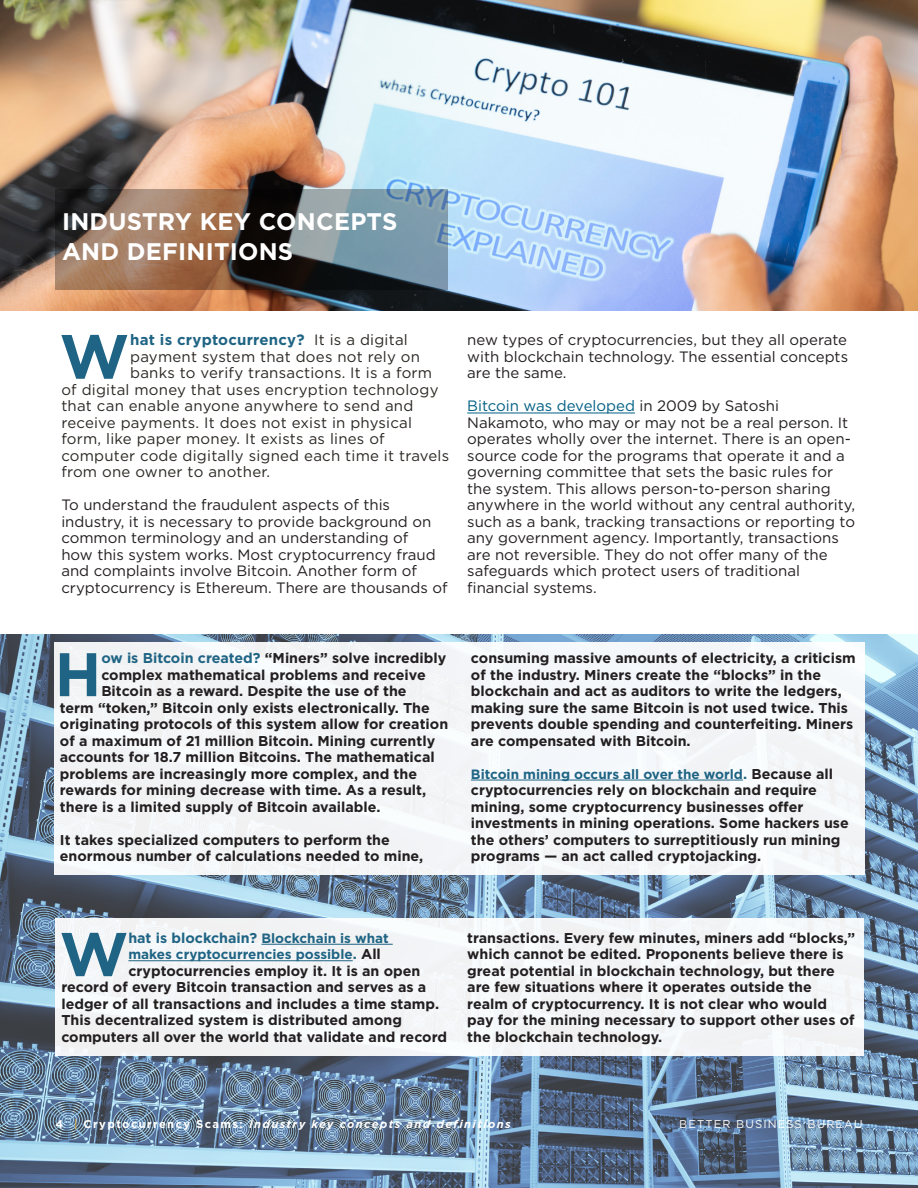
<style>
.page{position:relative;width:918px;height:1188px;background:#fff}
.page>*{position:absolute;margin:0;border:0;box-sizing:border-box;transform-origin:0 0}
.DropCap{font:700 62.1px "Gotham";color:#1f6484}
.DropCap-2{font:700 61.35px "Gotham";color:#1f6484}
.t1{font:700 24px "Gotham";letter-spacing:.01em;color:#fff}
.t2{font:15px/16.5px "Gotham";color:#231f20}
.DropCap-3{font:15px "Gotham";letter-spacing:.015em;color:#2b2824}
.DropCap-4{font:700 15px "Gotham";letter-spacing:.015em;color:#1f6484}
.DropCap-5{font:700 14.25px/16.5px "Gotham";color:#231f20}
.Body_Copy{font:700 14.25px/16.5px "Gotham";color:#231f20}
.DropCap-6{font:700 14.25px "Gotham";color:#1f6484}
.Body_Copy-2{font:700 13.5px "Gotham";color:#1f6484}
.DropCap-7{font:700 13.5px "Gotham";color:#1f6484}
.t3{font:italic 700 11.25px "Gotham";letter-spacing:.12em;color:#fff}
.t4{font:11.25px "Gotham";letter-spacing:.1em;color:#fff}
.s1{font-weight:400;color:#2b2824}
.s2{color:#015f84}
.s3{color:#1f6484}
.s4{font-size:14.25px}
.s5{font-size:14.25px;color:#231f20}
.s6{font-size:13.5px}
.s7{font-style:normal}
.s8{font-weight:400;font-style:normal;color:#f4a81c}
</style>
<div class="page">
<img style="left:0;top:634px;width:918px;height:554px">
<img style="left:0;top:0;width:918px;height:310px">
<hr style="left:467px;top:413px;width:168px;height:1px;background:#015f84">
<div style="left:54px;top:643px;width:810px;height:232px;background:#f3f5f8"></div>
<hr style="left:471px;top:780px;width:272px;height:1px;background:#1f6484">
<svg style="left:56px;top:189px;width:392px;height:100px;background:#716862"></svg>
<div style="left:56px;top:918px;width:808px;height:138px;background:#f3f4f7"></div>
<hr style="left:261px;top:944px;width:132px;height:1px;background:#1f6484">
<hr style="left:128px;top:960px;width:225px;height:1px;background:#1f6484">
<p class="t1" style="left:62px;top:206px;width:337px">INDUSTRY KEY CONCEPTS</p>
<p class="t1" style="left:62px;top:236px;width:233px">AND DEFINITIONS</p>
<p class="DropCap" style="left:60px;top:315px;width:71px">W</p>
<p class="DropCap-4" style="left:130px;top:330px;width:279px">hat is cryptocurrency? <span class="s1">It is a digital</span></p>
<p class="DropCap-3" style="left:130px;top:347px;width:291px">payment system that does not rely on</p>
<p class="DropCap-3" style="left:130px;top:364px;width:303px">banks to verify transactions. It is a form</p>
<p class="DropCap-3" style="left:61px;top:380px;width:379px">of digital money that uses encryption technology</p>
<p class="DropCap-3" style="left:61px;top:397px;width:353px">that can enable anyone anywhere to send and</p>
<p class="DropCap-3" style="left:61px;top:413px;width:352px">receive payments. It does not exist in physical</p>
<p class="DropCap-3" style="left:61px;top:430px;width:325px">form, like paper money. It exists as lines of</p>
<p class="DropCap-3" style="left:61px;top:446px;width:389px">computer code digitally signed each time it travels</p>
<p class="DropCap-3" style="left:61px;top:463px;width:210px">from one owner to another.</p>
<p class="t2" style="left:61px;top:497px;width:388px">To understand the fraudulent aspects of this industry, it is necessary to provide background on common terminology and an understanding of<br>how this system works. Most cryptocurrency fraud and complaints involve Bitcoin. Another form of cryptocurrency is Ethereum. There are thousands of</p>
<p class="t2" style="left:467px;top:332px;width:382px;text-align:justify">new types of cryptocurrencies, but they all operate with blockchain technology. The essential concepts are the same.</p>
<p class="t2" style="left:467px;top:398px;width:389px"><span class="s2">Bitcoin was developed</span> in 2009 by Satoshi Nakamoto, who may or may not be a real person. It operates wholly over the internet. There is an open&shy;source code for the programs that operate it and a governing committee that sets the basic rules for the system. This allows person-to-person sharing anywhere in the world without any central authority, such as a bank, tracking transactions or reporting to any government agency. Importantly, transactions are not reversible. They do not offer many of the safeguards which protect users of traditional financial systems.</p>
<p class="DropCap-2" style="left:55px;top:634px;width:48px">H</p>
<p class="DropCap-5" style="left:101px;top:650px;width:346px"><span class="s3">ow is Bitcoin created?</span> “Miners” solve incredibly</p>
<p class="DropCap-5" style="left:101px;top:666px;width:326px">complex mathematical problems and receive</p>
<p class="DropCap-5" style="left:101px;top:683px;width:307px">Bitcoin as a reward. Despite the use of the</p>
<p class="DropCap-5" style="left:60px;top:699px;width:371px">term “token,” Bitcoin only exists electronically. The</p>
<p class="DropCap-5" style="left:60px;top:716px;width:390px">originating protocols of this system allow for creation</p>
<p class="DropCap-5" style="left:60px;top:732px;width:377px">of a maximum of 21 million Bitcoin. Mining currently</p>
<p class="DropCap-5" style="left:60px;top:749px;width:376px">accounts for 18.7 million Bitcoins. The mathematical</p>
<p class="DropCap-5" style="left:60px;top:765px;width:359px">problems are increasingly more complex, and the</p>
<p class="DropCap-5" style="left:60px;top:782px;width:368px">rewards for mining decrease with time. As a result,</p>
<p class="DropCap-5" style="left:60px;top:798px;width:322px">there is a limited supply of Bitcoin available.</p>
<p class="DropCap-5" style="left:60px;top:831px;width:365px">It takes specialized computers to perform the enormous number of calculations needed to mine,</p>
<p class="DropCap-5" style="left:471px;top:650px;width:386px">consuming massive amounts of electricity, a criticism of the industry. Miners create the “blocks” in the blockchain and act as auditors to write the ledgers, making sure the same Bitcoin is not used twice. This prevents double spending and counterfeiting. Miners are compensated with Bitcoin.</p>
<p class="Body_Copy-2" style="left:471px;top:765px;width:364px">Bitcoin mining occurs all over the world<span class="s4">.</span> <span class="s5">Because all</span></p>
<p class="Body_Copy" style="left:471px;top:782px;width:379px">cryptocurrencies rely on blockchain and require mining, some cryptocurrency businesses offer investments in mining operations. Some hackers use the others’ computers to surreptitiously run mining programs — an act called cryptojacking.</p>
<p class="DropCap-2" style="left:60px;top:914px;width:70px">W</p>
<p class="DropCap-6" style="left:128px;top:928px;width:262px">hat is blockchain? <span class="s6">Blockchain is what</span></p>
<p class="DropCap-7" style="left:128px;top:946px;width:254px">makes cryptocurrencies possible<span class="s4">.</span> <span class="s5">All</span></p>
<p class="DropCap-5" style="left:61px;top:963px;width:387px;text-indent:67px">cryptocurrencies employ it. It is an open record of every Bitcoin transaction and serves as a ledger of all transactions and includes a time stamp.<br>This decentralized system is distributed among computers all over the world that validate and record</p>
<p class="DropCap-5" style="left:467px;top:930px;width:389px">transactions. Every few minutes, miners add “blocks,” which cannot be edited. Proponents believe there is great potential in blockchain technology, but there are few situations where it operates outside the realm of cryptocurrency. It is not clear who would pay for the mining necessary to support other uses of the blockchain technology.</p>
<p class="t3" style="left:56px;top:1116px;width:457px"><span class="s7">4</span> <span class="s8">|</span> <span class="s7">Cryptocurrency Scams:</span> Industry key concepts and definitions</p>
<p class="t4" style="left:679px;top:1117px;width:185px">BETTER BUSINESS BUREAU</p>
</div>
